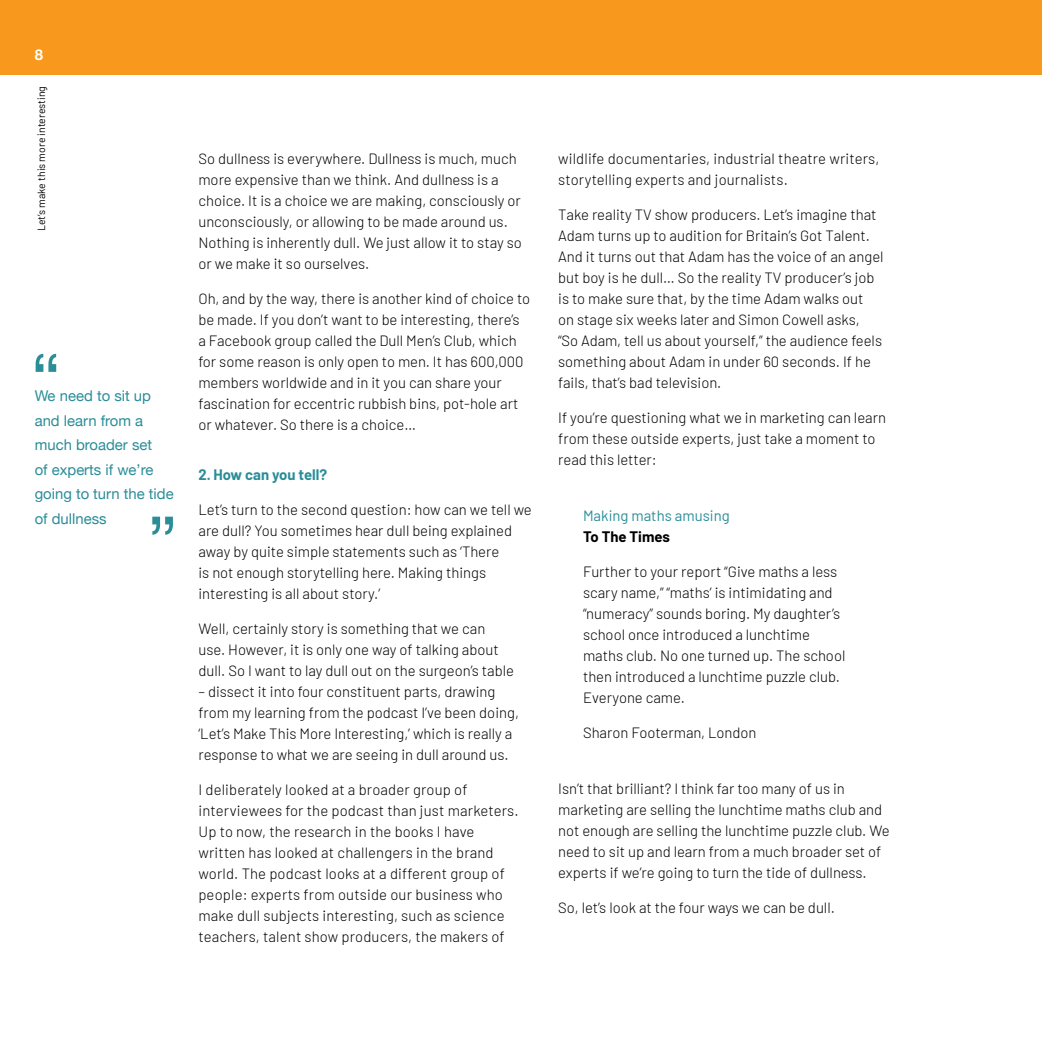
<style>
.page{position:relative;width:1042px;height:1042px;background:#fff}
.page>*{position:absolute;margin:0;border:0;box-sizing:border-box;transform-origin:0 0}
.t1{font:70px "Helvetica Neue";color:#2b8d98}
.t2{font:300 14.88px/21px "Barlow";color:#000}
.t3{font:14.88px/24.5px "Helvetica Neue";color:#2b8d98}
.t4{font:14.88px "Barlow";color:#2b8d98}
.t5{font:700 14.88px "Barlow";color:#2b8d98}
.t6{font:700 14.88px "Barlow";letter-spacing:-.005em;color:#000}
.t7{font:700 14.88px "Helvetica Neue";color:#fff}
.t8{font:10.5px "Barlow";color:#000}
</style>
<div class="page">
<div style="left:0;top:0;width:1042px;height:74px;background:#f8991d"></div>
<p class="t7" style="left:35px;top:43px;width:10px">8</p>
<p class="t8" style="left:34px;top:231px;width:146px;rotate:-90deg">Let’s make this more interesting</p>
<h1 class="t1" style="left:31px;top:328px;width:31px">“</h1>
<p class="t3" style="left:35px;top:385px;width:140px">We need to sit up and learn from a much broader set<br>of experts if we’re going to turn the tide of dullness</p>
<h1 class="t1" style="left:177px;top:560px;width:31px;rotate:-180deg">“</h1>
<p class="t2" style="left:198px;top:147px;width:325px">So dullness is everywhere. Dullness is much, much more expensive than we think. And dullness is a choice. It is a choice we are making, consciously or unconsciously, or allowing to be made around us.<br>Nothing is inherently dull. We just allow it to stay so or we make it so ourselves.</p>
<p class="t2" style="left:198px;top:287px;width:333px">Oh, and by the way, there is another kind of choice to be made. If you don’t want to be interesting, there’s a Facebook group called the Dull Men’s Club, which for some reason is only open to men. It has 600,000 members worldwide and in it you can share your fascination for eccentric rubbish bins, pot-hole art or whatever. So there is a choice…</p>
<p class="t5" style="left:198px;top:463px;width:130px">2. How can you tell?</p>
<p class="t2" style="left:198px;top:498px;width:335px">Let’s turn to the second question: how can we tell we are dull? You sometimes hear dull being explained away by quite simple statements such as ‘There<br>is not enough storytelling here. Making things interesting is all about story.’</p>
<p class="t2" style="left:198px;top:617px;width:317px">Well, certainly story is something that we can use. However, it is only one way of talking about dull. So I want to lay dull out on the surgeon’s table</p>
<p class="t2" style="left:198px;top:680px;width:322px">– dissect it into four constituent parts, drawing from my learning from the podcast I’ve been doing, ‘Let’s Make This More Interesting,’ which is really a response to what we are seeing in dull around us.</p>
<p class="t2" style="left:198px;top:778px;width:322px">I deliberately looked at a broader group of interviewees for the podcast than just marketers.<br>Up to now, the research in the books I have written has looked at challengers in the brand world. The podcast looks at a different group of people: experts from outside our business who make dull subjects interesting, such as science teachers, talent show producers, the makers of</p>
<p class="t2" style="left:558px;top:147px;width:323px">wildlife documentaries, industrial theatre writers, storytelling experts and journalists.</p>
<p class="t2" style="left:558px;top:203px;width:327px">Take reality TV show producers. Let’s imagine that Adam turns up to audition for Britain’s Got Talent.<br>And it turns out that Adam has the voice of an angel but boy is he dull… So the reality TV producer’s job is to make sure that, by the time Adam walks out<br>on stage six weeks later and Simon Cowell asks,<br>“So Adam, tell us about yourself,” the audience feels something about Adam in under 60 seconds. If he fails, that’s bad television.</p>
<p class="t2" style="left:558px;top:406px;width:329px">If you’re questioning what we in marketing can learn from these outside experts, just take a moment to read this letter:</p>
<p class="t4" style="left:583px;top:505px;width:148px">Making maths amusing</p>
<p class="t6" style="left:583px;top:525px;width:88px">To The Times</p>
<p class="t2" style="left:583px;top:560px;width:264px">Further to your report “Give maths a less scary name,” “maths’ is intimidating and “numeracy” sounds boring. My daughter’s school once introduced a lunchtime maths club. No one turned up. The school then introduced a lunchtime puzzle club.<br>Everyone came.</p>
<p class="t2" style="left:583px;top:721px;width:175px">Sharon Footerman, London</p>
<p class="t2" style="left:558px;top:777px;width:333px">Isn’t that brilliant? I think far too many of us in marketing are selling the lunchtime maths club and not enough are selling the lunchtime puzzle club. We need to sit up and learn from a much broader set of experts if we’re going to turn the tide of dullness.</p>
<p class="t2" style="left:558px;top:896px;width:278px">So, let’s look at the four ways we can be dull.</p>
</div>
